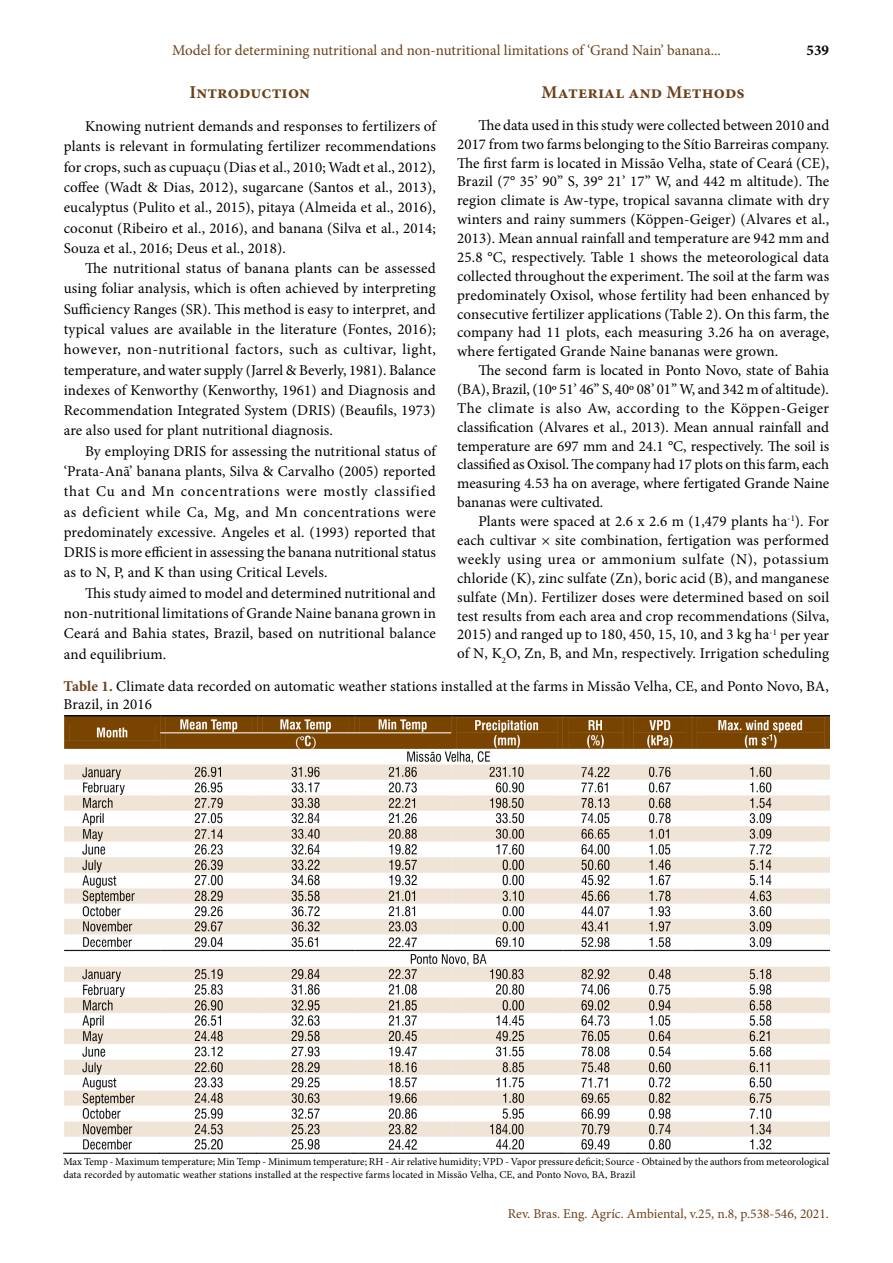
<style>
.page{position:relative;width:893px;height:1263px;background:#fff}
.page>*{position:absolute;margin:0;border:0;box-sizing:border-box;transform-origin:0 0}
.t1{font:700 18px "Minion Pro";letter-spacing:.01em;color:#6c4119}
.t2{font:15px/18.9px "Minion Pro";letter-spacing:.005em;color:#000;text-align:justify}
.t3{font:15px "Minion Pro";letter-spacing:-.005em;color:#6c4119}
.t4{font:700 15px "Minion Pro";color:#000}
.t5{font:13.5px "Minion Pro";color:#6c4119}
.t6{font:10.5px/12.6px "Minion Pro";color:#000}
.s1{font-weight:700;color:#6c4119}
</style>
<div class="page">
<img style="left:64px;top:716px;width:765px;height:437px">
<p class="t3" style="left:172px;top:40px;width:550px">Model for determining nutritional and non-nutritional limitations of ‘Grand Nain’ banana...</p>
<p class="t4" style="left:806px;top:40px;width:24px">539</p>
<p class="t1" style="left:190px;top:80px;width:122px">Introduction</p>
<p class="t2" style="left:64px;top:116px;width:374px;line-height:20.2px;text-indent:21px">Knowing nutrient demands and responses to fertilizers of plants is relevant in formulating fertilizer recommendations for crops, such as cupuaçu (Dias et al., 2010; Wadt et al., 2012), coffee (Wadt &amp; Dias, 2012), sugarcane (Santos et al., 2013), eucalyptus (Pulito et al., 2015), pitaya (Almeida et al., 2016), coconut (Ribeiro et al., 2016), and banana (Silva et al., 2014; Souza et al., 2016; Deus et al., 2018).</p>
<p class="t2" style="left:64px;top:258px;width:374px;line-height:20.2px;text-indent:21px">The nutritional status of banana plants can be assessed using foliar analysis, which is often achieved by interpreting Sufficiency Ranges (SR). This method is easy to interpret, and typical values are available in the literature (Fontes, 2016); however, non-nutritional factors, such as cultivar, light, temperature, and water supply (Jarrel &amp; Beverly, 1981). Balance indexes of Kenworthy (Kenworthy, 1961) and Diagnosis and Recommendation Integrated System (DRIS) (Beaufils, 1973) are also used for plant nutritional diagnosis.</p>
<p class="t2" style="left:64px;top:441px;width:374px;line-height:20.2px;text-indent:21px">By employing DRIS for assessing the nutritional status of ‘Prata-Anã’ banana plants, Silva &amp; Carvalho (2005) reported that Cu and Mn concentrations were mostly classified as deficient while Ca, Mg, and Mn concentrations were predominately excessive. Angeles et al. (1993) reported that DRIS is more efficient in assessing the banana nutritional status as to N, P, and K than using Critical Levels.</p>
<p class="t2" style="left:64px;top:583px;width:374px;line-height:20.2px;text-indent:21px">This study aimed to model and determined nutritional and non-nutritional limitations of Grande Naine banana grown in Ceará and Bahia states, Brazil, based on nutritional balance and equilibrium.</p>
<p class="t1" style="left:542px;top:80px;width:205px">Material and Methods</p>
<p class="t2" style="left:457px;top:116px;width:374px;text-indent:21px">The data used in this study were collected between 2010 and 2017 from two farms belonging to the Sítio Barreiras company.<br>The first farm is located in Missão Velha, state of Ceará (CE), Brazil (7° 35’ 90” S, 39° 21’ 17” W, and 442 m altitude). The region climate is Aw-type, tropical savanna climate with dry winters and rainy summers (Köppen-Geiger) (Alvares et al., 2013). Mean annual rainfall and temperature are 942 mm and 25.8 °C, respectively. Table 1 shows the meteorological data collected throughout the experiment. The soil at the farm was predominately Oxisol, whose fertility had been enhanced by consecutive fertilizer applications (Table 2). On this farm, the company had 11 plots, each measuring 3.26 ha on average, where fertigated Grande Naine bananas were grown.</p>
<p class="t2" style="left:457px;top:361px;width:374px;text-indent:21px">The second farm is located in Ponto Novo, state of Bahia (BA), Brazil, (10º 51’ 46” S, 40º 08’ 01” W, and 342 m of altitude).<br>The climate is also Aw, according to the Köppen-Geiger classification (Alvares et al., 2013). Mean annual rainfall and temperature are 697 mm and 24.1 °C, respectively. The soil is classified as Oxisol. The company had 17 plots on this farm, each measuring 4.53 ha on average, where fertigated Grande Naine bananas were cultivated.</p>
<p class="t2" style="left:457px;top:512px;width:374px;text-indent:21px">Plants were spaced at 2.6 x 2.6 m (1,479 plants ha<sup>-1</sup>). For each cultivar × site combination, fertigation was performed weekly using urea or ammonium sulfate (N), potassium chloride (K), zinc sulfate (Zn), boric acid (B), and manganese sulfate (Mn). Fertilizer doses were determined based on soil test results from each area and crop recommendations (Silva, 2015) and ranged up to 180, 450, 15, 10, and 3 kg ha<sup>-1</sup> per year of N, K<sub>2</sub>O, Zn, B, and Mn, respectively. Irrigation scheduling</p>
<p class="t2" style="left:64px;top:676px;width:767px"><span class="s1">Table 1.</span> Climate data recorded on automatic weather stations installed at the farms in Missão Velha, CE, and Ponto Novo, BA,<br>Brazil, in 2016</p>
<p class="t6" style="left:63px;top:1156px;width:767px">Max Temp - Maximum temperature; Min Temp - Minimum temperature; RH - Air relative humidity; VPD - Vapor pressure deficit; Source - Obtained by the authors from meteorological data recorded by automatic weather stations installed at the respective farms located in Missão Velha, CE, and Ponto Novo, BA, Brazil</p>
<p class="t5" style="left:508px;top:1204px;width:323px">Rev. Bras. Eng. Agríc. Ambiental, v.25, n.8, p.538-546, 2021.</p>
</div>
